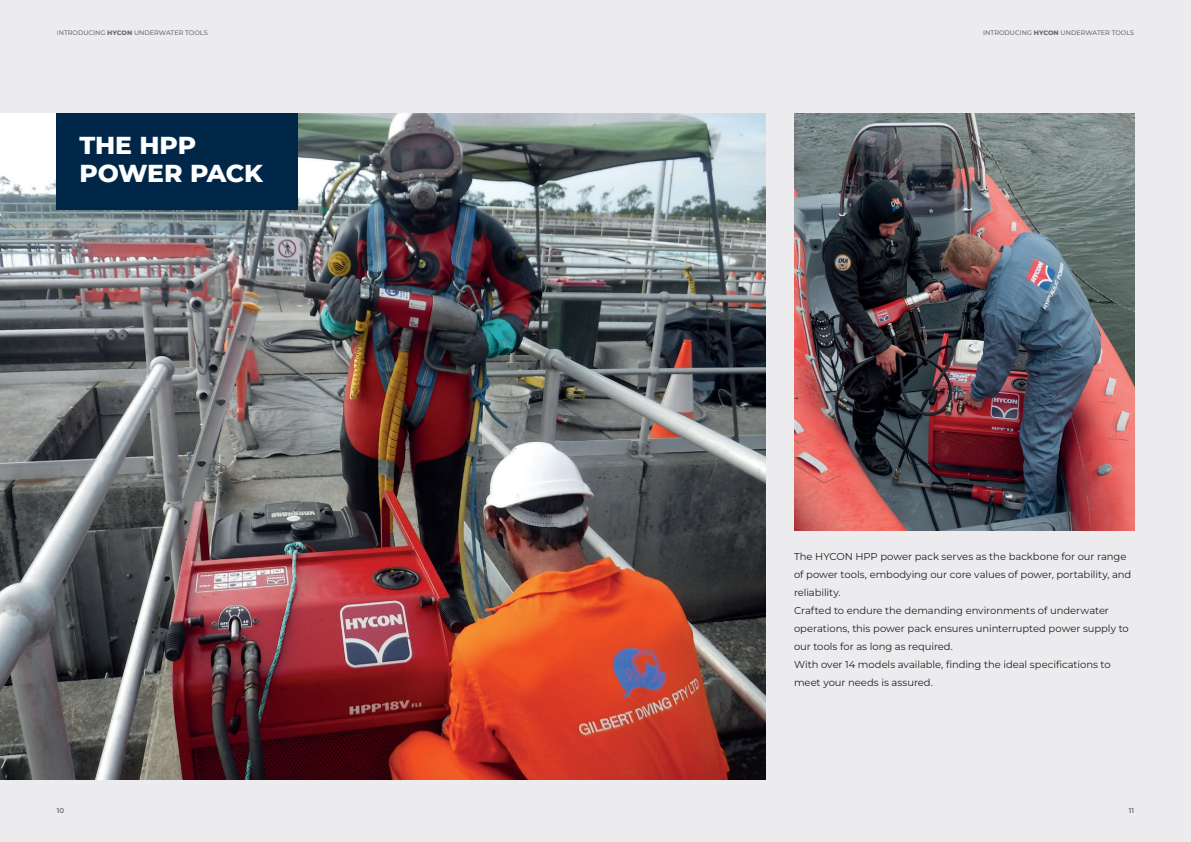
<style>
.page{position:relative;width:1191px;height:842px;background:#ececee}
.page>*{position:absolute;margin:0;border:0;box-sizing:border-box;transform-origin:0 0}
.t1{font:800 25px/28px "Montserrat";letter-spacing:-.005em;color:#fff}
.t2{font:10px/18px "Montserrat";letter-spacing:-.005em;color:#231f20}
.t3{font:600 7px "Montserrat";color:#6c6d70}
.t4{font:500 6.5px "Montserrat";color:#6c6d70}
.s1{font-weight:800}
</style>
<div class="page">
<img style="left:794px;top:113px;width:340px;height:417px">
<img style="left:0;top:113px;width:765px;height:667px">
<div style="left:57px;top:113px;width:241px;height:97px;background:#002747"></div>
<p class="t4" style="left:57px;top:28px;width:152px">INTRODUCING <span class="s1">HYCON</span> UNDERWATER TOOLS</p>
<p class="t4" style="left:983px;top:28px;width:152px">INTRODUCING <span class="s1">HYCON</span> UNDERWATER TOOLS</p>
<h1 class="t1" style="left:79px;top:129px;width:185px">THE HPP<br>POWER PACK</h1>
<p class="t2" style="left:794px;top:547px;width:339px">The HYCON HPP power pack serves as the backbone for our range of power tools, embodying our core values of power, portability, and reliability.<br>Crafted to endure the demanding environments of underwater operations, this power pack ensures uninterrupted power supply to our tools for as long as required.<br>With over 14 models available, finding the ideal specifications to meet your needs is assured.</p>
<p class="t3" style="left:57px;top:806px;width:9px">10</p>
<p class="t3" style="left:1129px;top:806px;width:7px">11</p>
</div>
